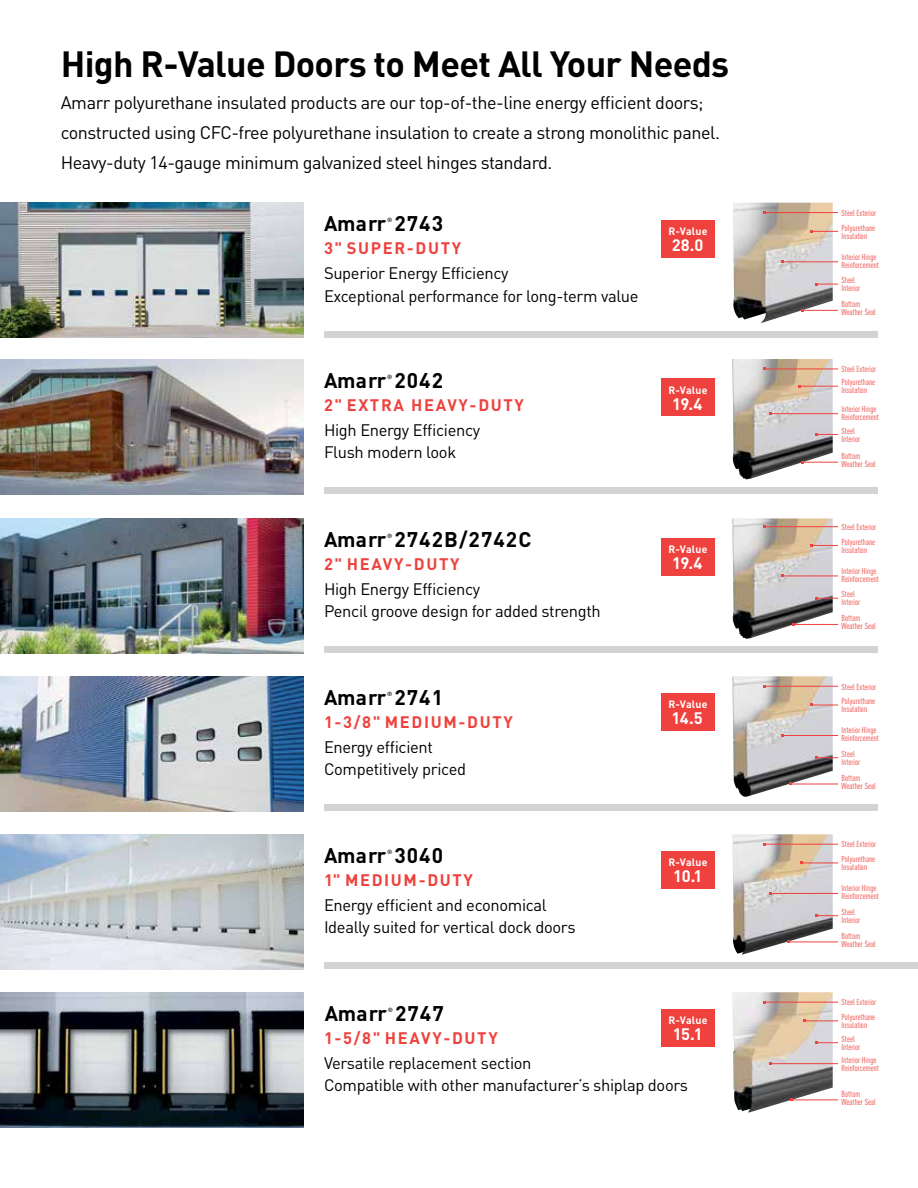
<style>
.page{position:relative;width:918px;height:1188px;background:#fff}
.page>*{position:absolute;margin:0;border:0;box-sizing:border-box;transform-origin:0 0}
.t1{font:700 36px "DIN";letter-spacing:-.02em;color:#000}
.t2{font:700 21px "DIN";letter-spacing:.05em;color:#000}
.t3{font:18px/30px "DIN";letter-spacing:-.025em;color:#000}
.t4{font:16.5px/22.5px "DIN";letter-spacing:-.02em;color:#000}
.t5{font:700 16.5px "DIN";letter-spacing:.1em;color:#ef413d}
.t6{font:700 16.5px "DIN";letter-spacing:-.035em;color:#fff}
.t7{font:700 10.65px "DIN";letter-spacing:.02em;color:#fff}
.t8{font:condensed 8.55px/7.9px "DINOT";color:#ef413d}
.t9{font:500 6px "DIN";color:#000}
</style>
<div class="page">
<div style="left:324px;top:331px;width:554px;height:7px;background:#d1d3d4"></div>
<img style="left:0;top:359px;width:304px;height:135px">
<img style="left:0;top:518px;width:304px;height:135px">
<img style="left:0;top:202px;width:304px;height:136px">
<img style="left:733px;top:359px;width:100px;height:120px">
<img style="left:733px;top:203px;width:100px;height:120px">
<svg style="left:811px;top:230px;width:27px;height:3px"></svg>
<div style="left:662px;top:220px;width:53px;height:37px;background:#ef413d"></div>
<div style="left:662px;top:379px;width:53px;height:37px;background:#ef413d"></div>
<img style="left:733px;top:992px;width:100px;height:121px">
<div style="left:662px;top:1009px;width:53px;height:37px;background:#ef413d"></div>
<div style="left:662px;top:851px;width:53px;height:37px;background:#ef413d"></div>
<div style="left:662px;top:538px;width:53px;height:37px;background:#ef413d"></div>
<img style="left:733px;top:518px;width:100px;height:121px">
<div style="left:324px;top:487px;width:554px;height:7px;background:#d1d3d4"></div>
<div style="left:324px;top:647px;width:554px;height:6px;background:#d1d3d4"></div>
<div style="left:324px;top:804px;width:554px;height:7px;background:#d1d3d4"></div>
<div style="left:324px;top:962px;width:594px;height:7px;background:#d1d3d4"></div>
<div style="left:662px;top:693px;width:53px;height:37px;background:#ef413d"></div>
<hr style="left:782px;top:261px;width:56px;height:1px;background:#ef413d">
<hr style="left:764px;top:212px;width:74px;height:1px;background:#ef413d">
<svg style="left:815px;top:283px;width:23px;height:3px"></svg>
<hr style="left:803px;top:310px;width:35px;height:1px;background:#ef413d">
<img style="left:733px;top:676px;width:100px;height:121px">
<img style="left:733px;top:834px;width:100px;height:121px">
<img style="left:0;top:676px;width:304px;height:135px">
<hr style="left:799px;top:386px;width:39px;height:1px;background:#ef413d">
<hr style="left:770px;top:413px;width:68px;height:1px;background:#ef413d">
<hr style="left:764px;top:369px;width:74px;height:1px;background:#ef413d">
<svg style="left:815px;top:433px;width:23px;height:3px"></svg>
<hr style="left:803px;top:462px;width:35px;height:1px;background:#ef413d">
<svg style="left:811px;top:544px;width:27px;height:3px"></svg>
<hr style="left:782px;top:576px;width:56px;height:1px;background:#ef413d">
<hr style="left:764px;top:526px;width:74px;height:1px;background:#ef413d">
<svg style="left:815px;top:597px;width:23px;height:3px"></svg>
<hr style="left:794px;top:624px;width:44px;height:1px;background:#ef413d">
<svg style="left:811px;top:704px;width:27px;height:2px"></svg>
<hr style="left:782px;top:735px;width:56px;height:1px;background:#ef413d">
<hr style="left:764px;top:686px;width:74px;height:1px;background:#ef413d">
<svg style="left:815px;top:756px;width:23px;height:3px"></svg>
<hr style="left:790px;top:784px;width:48px;height:1px;background:#ef413d">
<hr style="left:802px;top:863px;width:36px;height:1px;background:#ef413d">
<hr style="left:770px;top:893px;width:68px;height:1px;background:#ef413d">
<hr style="left:764px;top:844px;width:74px;height:1px;background:#ef413d">
<svg style="left:815px;top:914px;width:23px;height:3px"></svg>
<hr style="left:788px;top:942px;width:50px;height:1px;background:#ef413d">
<hr style="left:805px;top:1021px;width:33px;height:1px;background:#ef413d">
<hr style="left:770px;top:1063px;width:68px;height:1px;background:#ef413d">
<hr style="left:764px;top:1002px;width:74px;height:1px;background:#ef413d">
<svg style="left:815px;top:1041px;width:23px;height:3px"></svg>
<hr style="left:792px;top:1100px;width:46px;height:1px;background:#ef413d">
<img style="left:0;top:834px;width:304px;height:135px">
<img style="left:0;top:992px;width:304px;height:135px">
<h1 class="t1" style="left:61px;top:41px;width:670px">High R-Value Doors to Meet All Your Needs</h1>
<p class="t3" style="left:61px;top:87px;width:661px">Amarr polyurethane insulated products are our top-of-the-line energy efficient doors; constructed using CFC-free polyurethane insulation to create a strong monolithic panel.<br>Heavy-duty 14-gauge minimum galvanized steel hinges standard.</p>
<h2 class="t2" style="left:324px;top:210px;width:121px">Amarr 2743</h2>
<p class="t9" style="left:387px;top:216px;width:7px">®</p>
<h3 class="t5" style="left:324px;top:238px;width:139px">3" SUPER-DUTY</h3>
<h3 class="t4" style="left:324px;top:261px;width:316px">Superior Energy Efficiency<br>Exceptional performance for long-term value</h3>
<h2 class="t2" style="left:324px;top:367px;width:121px">Amarr 2042</h2>
<p class="t9" style="left:387px;top:373px;width:7px">®</p>
<h3 class="t5" style="left:324px;top:394px;width:202px">2" EXTRA HEAVY-DUTY</h3>
<h3 class="t4" style="left:324px;top:418px;width:158px">High Energy Efficiency<br>Flush modern look</h3>
<h2 class="t2" style="left:324px;top:526px;width:209px">Amarr 2742B/2742C</h2>
<p class="t9" style="left:387px;top:532px;width:7px">®</p>
<h3 class="t5" style="left:324px;top:553px;width:137px">2" HEAVY-DUTY</h3>
<h3 class="t4" style="left:324px;top:577px;width:278px">High Energy Efficiency<br>Pencil groove design for added strength</h3>
<h2 class="t2" style="left:324px;top:684px;width:121px">Amarr 2741</h2>
<p class="t9" style="left:387px;top:690px;width:7px">®</p>
<h3 class="t5" style="left:324px;top:711px;width:190px">1-3/8" MEDIUM-DUTY</h3>
<h3 class="t4" style="left:324px;top:735px;width:144px">Energy efficient<br>Competitively priced</h3>
<h2 class="t2" style="left:324px;top:842px;width:121px">Amarr 3040</h2>
<p class="t9" style="left:387px;top:848px;width:7px">®</p>
<h3 class="t5" style="left:324px;top:869px;width:151px">1" MEDIUM-DUTY</h3>
<h3 class="t4" style="left:324px;top:893px;width:253px">Energy efficient and economical<br>Ideally suited for vertical dock doors</h3>
<p class="t7" style="left:669px;top:224px;width:41px">R-Value</p>
<h3 class="t6" style="left:672px;top:234px;width:33px">28.0</h3>
<p class="t7" style="left:669px;top:383px;width:41px">R-Value</p>
<h3 class="t6" style="left:672px;top:393px;width:32px">19.4</h3>
<p class="t7" style="left:669px;top:542px;width:41px">R-Value</p>
<h3 class="t6" style="left:672px;top:553px;width:32px">19.4</h3>
<p class="t7" style="left:669px;top:697px;width:41px">R-Value</p>
<h3 class="t6" style="left:672px;top:708px;width:33px">14.5</h3>
<p class="t7" style="left:669px;top:855px;width:41px">R-Value</p>
<h3 class="t6" style="left:673px;top:866px;width:31px">10.1</h3>
<h2 class="t2" style="left:325px;top:1000px;width:121px">Amarr 2747</h2>
<p class="t9" style="left:388px;top:1006px;width:7px">®</p>
<h3 class="t5" style="left:324px;top:1027px;width:175px">1-5/8" HEAVY-DUTY</h3>
<h3 class="t4" style="left:324px;top:1051px;width:366px">Versatile replacement section<br>Compatible with other manufacturer’s shiplap doors</h3>
<p class="t7" style="left:669px;top:1013px;width:41px">R-Value</p>
<h3 class="t6" style="left:673px;top:1024px;width:31px">15.1</h3>
<p class="t8" style="left:842px;top:205px;width:36px;line-height:14.7px">Steel Exterior<br>Polyurethane</p>
<p class="t8" style="left:842px;top:231px;width:27px">Insulation</p>
<p class="t8" style="left:842px;top:276px;width:20px">Steel<br>Interior</p>
<p class="t8" style="left:842px;top:252px;width:39px">Interior Hinge<br>Reinforcement</p>
<p class="t8" style="left:842px;top:300px;width:36px">Bottom<br>Weather Seal</p>
<p class="t8" style="left:842px;top:362px;width:36px;line-height:13.2px">Steel Exterior<br>Polyurethane</p>
<p class="t8" style="left:842px;top:386px;width:27px">Insulation</p>
<p class="t8" style="left:842px;top:426px;width:20px">Steel<br>Interior</p>
<p class="t8" style="left:842px;top:404px;width:39px">Interior Hinge<br>Reinforcement</p>
<p class="t8" style="left:842px;top:451px;width:36px">Bottom<br>Weather Seal</p>
<p class="t8" style="left:842px;top:519px;width:36px;line-height:14.7px">Steel Exterior<br>Polyurethane</p>
<p class="t8" style="left:842px;top:545px;width:27px">Insulation</p>
<p class="t8" style="left:842px;top:590px;width:20px">Steel<br>Interior</p>
<p class="t8" style="left:842px;top:566px;width:39px">Interior Hinge<br>Reinforcement</p>
<p class="t8" style="left:842px;top:614px;width:36px">Bottom<br>Weather Seal</p>
<p class="t8" style="left:842px;top:679px;width:36px;line-height:14.7px">Steel Exterior<br>Polyurethane</p>
<p class="t8" style="left:842px;top:705px;width:27px">Insulation</p>
<p class="t8" style="left:842px;top:750px;width:20px">Steel<br>Interior</p>
<p class="t8" style="left:842px;top:726px;width:39px">Interior Hinge<br>Reinforcement</p>
<p class="t8" style="left:842px;top:773px;width:36px">Bottom<br>Weather Seal</p>
<p class="t8" style="left:842px;top:837px;width:36px;line-height:14.7px">Steel Exterior<br>Polyurethane</p>
<p class="t8" style="left:842px;top:863px;width:27px">Insulation</p>
<p class="t8" style="left:842px;top:908px;width:20px">Steel<br>Interior</p>
<p class="t8" style="left:842px;top:884px;width:39px">Interior Hinge<br>Reinforcement</p>
<p class="t8" style="left:842px;top:931px;width:36px">Bottom<br>Weather Seal</p>
<p class="t8" style="left:842px;top:995px;width:36px;line-height:14.7px">Steel Exterior<br>Polyurethane</p>
<p class="t8" style="left:842px;top:1018px;width:27px;line-height:13.8px">Insulation<br>Steel</p>
<p class="t8" style="left:842px;top:1040px;width:36px;line-height:13.4px">Interior<br>Interior Hinge</p>
<p class="t8" style="left:842px;top:1064px;width:39px">Reinforcement</p>
<p class="t8" style="left:842px;top:1089px;width:36px">Bottom<br>Weather Seal</p>
</div>
